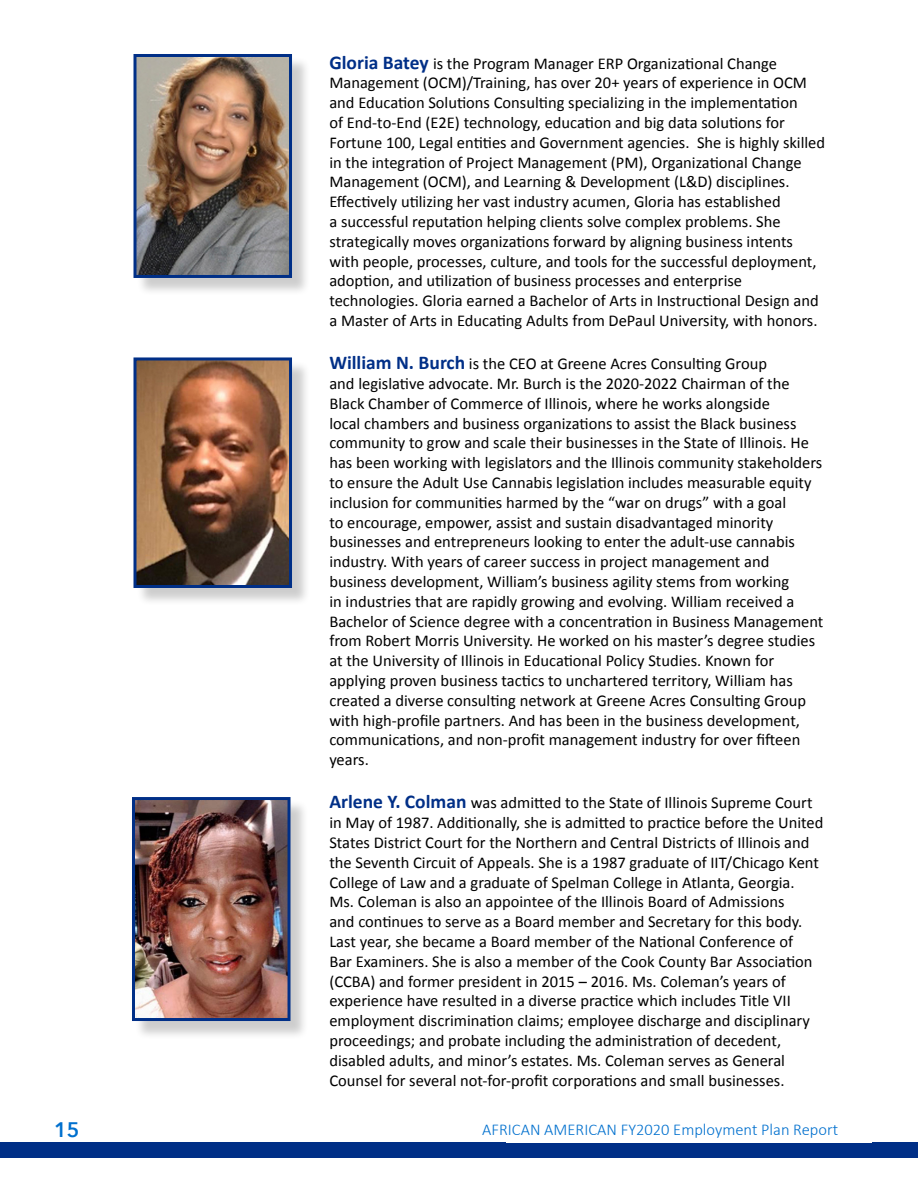
<style>
.page{position:relative;width:918px;height:1188px;background:#fff}
.page>*{position:absolute;margin:0;border:0;box-sizing:border-box;transform-origin:0 0}
.t1{font:600 21px "Avenir Next";color:#0070ce}
.t2{font:16.5px/19.8px "Calibri";color:#000}
.t3{font:300 16.5px "Calibri";color:#0070ce}
.t4{font:200 15px "Avenir Next";color:#0070ce}
.s1{font-weight:700;font-size:19.5px;color:#002f87}
</style>
<div class="page">
<div style="left:0;top:1142px;width:918px;height:15px;background:#002f87"></div>
<div style="left:136px;top:56px;width:175px;height:241px;background:#000;opacity:.2"></div>
<img style="left:138px;top:58px;width:150px;height:216px">
<div style="left:134px;top:54px;width:158px;height:224px;border:3px solid #002f87"></div>
<div style="left:136px;top:360px;width:175px;height:247px;background:#000;opacity:.2"></div>
<img style="left:138px;top:361px;width:150px;height:223px">
<div style="left:134px;top:357px;width:158px;height:231px;border:3px solid #002f87"></div>
<div style="left:134px;top:799px;width:175px;height:241px;background:#000;opacity:.2"></div>
<img style="left:136px;top:801px;width:151px;height:216px">
<div style="left:132px;top:797px;width:159px;height:224px;border:3px solid #002f87"></div>
<p class="t2" style="left:329px;top:53px;width:497px"><span class="s1">Gloria Batey</span> is the Program Manager ERP Organizational Change Management (OCM)/Training, has over 20+ years of experience in OCM and Education Solutions Consulting specializing in the implementation<br>of End-to-End (E2E) technology, education and big data solutions for Fortune 100, Legal entities and Government agencies. She is highly skilled in the integration of Project Management (PM), Organizational Change Management (OCM), and Learning &amp; Development (L&amp;D) disciplines.<br>Effectively utilizing her vast industry acumen, Gloria has established<br>a successful reputation helping clients solve complex problems. She strategically moves organizations forward by aligning business intents with people, processes, culture, and tools for the successful deployment, adoption, and utilization of business processes and enterprise technologies. Gloria earned a Bachelor of Arts in Instructional Design and a Master of Arts in Educating Adults from DePaul University, with honors.</p>
<p class="t2" style="left:329px;top:354px;width:496px"><span class="s1">William N. Burch</span> is the CEO at Greene Acres Consulting Group<br>and legislative advocate. Mr. Burch is the 2020-2022 Chairman of the Black Chamber of Commerce of Illinois, where he works alongside<br>local chambers and business organizations to assist the Black business community to grow and scale their businesses in the State of Illinois. He has been working with legislators and the Illinois community stakeholders to ensure the Adult Use Cannabis legislation includes measurable equity inclusion for communities harmed by the “war on drugs” with a goal<br>to encourage, empower, assist and sustain disadvantaged minority businesses and entrepreneurs looking to enter the adult-use cannabis industry. With years of career success in project management and business development, William’s business agility stems from working<br>in industries that are rapidly growing and evolving. William received a Bachelor of Science degree with a concentration in Business Management from Robert Morris University. He worked on his master’s degree studies at the University of Illinois in Educational Policy Studies. Known for applying proven business tactics to unchartered territory, William has created a diverse consulting network at Greene Acres Consulting Group with high-profile partners. And has been in the business development, communications, and non-profit management industry for over fifteen years.</p>
<p class="t2" style="left:329px;top:793px;width:496px"><span class="s1">Arlene Y. Colman</span> was admitted to the State of Illinois Supreme Court in May of 1987. Additionally, she is admitted to practice before the United States District Court for the Northern and Central Districts of Illinois and the Seventh Circuit of Appeals. She is a 1987 graduate of IIT/Chicago Kent College of Law and a graduate of Spelman College in Atlanta, Georgia.<br>Ms. Coleman is also an appointee of the Illinois Board of Admissions<br>and continues to serve as a Board member and Secretary for this body.<br>Last year, she became a Board member of the National Conference of<br>Bar Examiners. She is also a member of the Cook County Bar Association (CCBA) and former president in 2015 – 2016. Ms. Coleman’s years of experience have resulted in a diverse practice which includes Title VII employment discrimination claims; employee discharge and disciplinary proceedings; and probate including the administration of decedent, disabled adults, and minor’s estates. Ms. Coleman serves as General Counsel for several not-for-profit corporations and small businesses.</p>
<p class="t3" style="left:482px;top:1120px;width:357px">AFRICAN AMERICAN FY2020 Employment Plan Report</p>
<p class="t1" style="left:54px;top:1112px;width:27px">15</p>
<p class="t4" style="left:520px;top:1116px;width:345px">HISPANIC/LATINX FY2020 Employment Plan Report</p>
</div>
